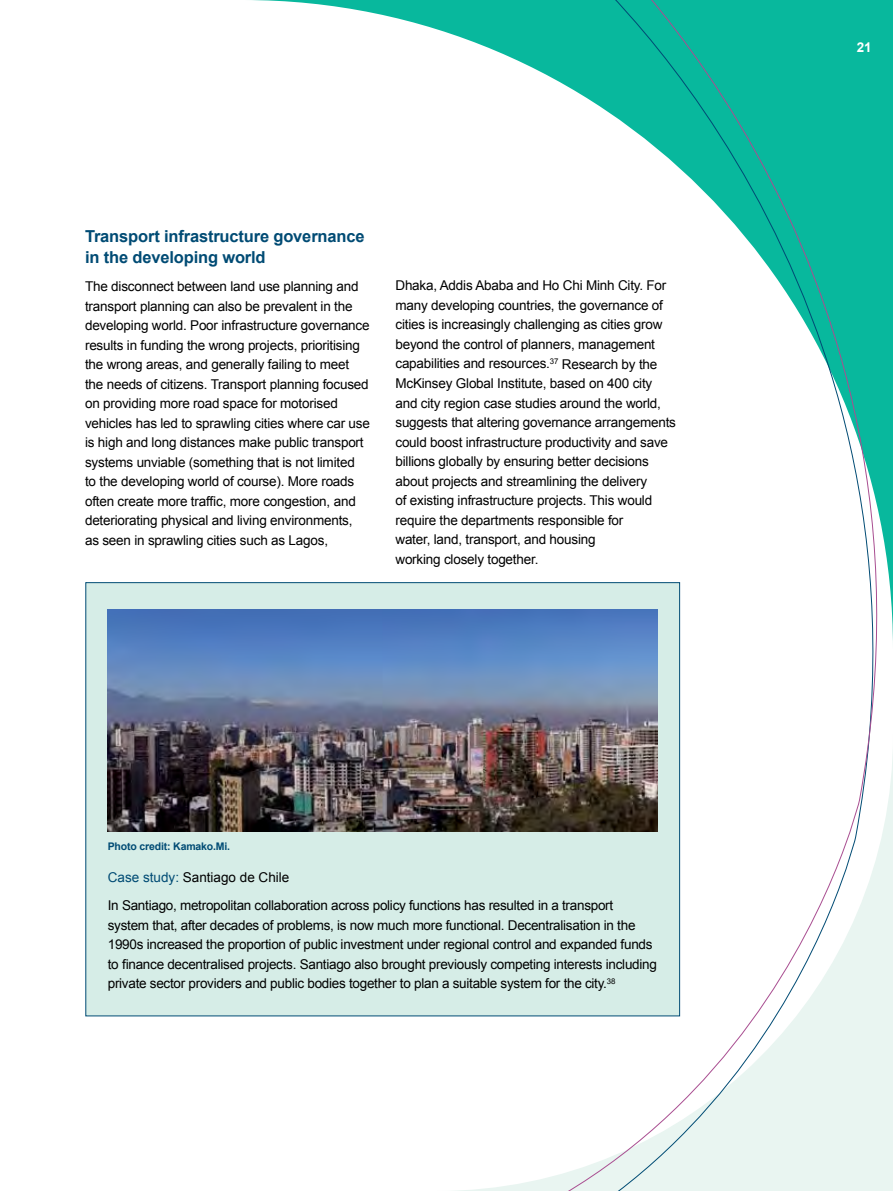
<style>
.page{position:relative;width:893px;height:1191px;background:#fff}
.page>*{position:absolute;margin:0;border:0;box-sizing:border-box;transform-origin:0 0}
.t1{font:700 16.5px/21px "Arial";letter-spacing:-.01em;color:#004b74}
.t2{font:13.5px/19.5px "Arial";letter-spacing:-.015em;color:#000}
.t3{font:700 13.5px "Arial";color:#fff}
.t4{font:700 10.5px "Arial";letter-spacing:-.015em;color:#004b74}
.s1{color:#004b74}
</style>
<div class="page">
<svg style="left:252px;top:0;width:245px;height:52px"></svg>
<svg style="left:497px;top:0;width:396px;height:1191px"></svg>
<div style="left:85px;top:582px;width:595px;height:434px;background:#d6ede7;border:1px solid #004b74"></div>
<img style="left:108px;top:610px;width:550px;height:221px">
<p class="t1" style="left:85px;top:227px;width:281px">Transport infrastructure governance in the developing world</p>
<p class="t2" style="left:85px;top:277px;width:286px">The disconnect between land use planning and transport planning can also be prevalent in the developing world. Poor infrastructure governance results in funding the wrong projects, prioritising the wrong areas, and generally failing to meet the needs of citizens. Transport planning focused on providing more road space for motorised vehicles has led to sprawling cities where car use is high and long distances make public transport systems unviable (something that is not limited<br>to the developing world of course). More roads often create more traffic, more congestion, and deteriorating physical and living environments, as seen in sprawling cities such as Lagos,</p>
<p class="t2" style="left:395px;top:276px;width:282px">Dhaka, Addis Ababa and Ho Chi Minh City. For many developing countries, the governance of cities is increasingly challenging as cities grow beyond the control of planners, management capabilities and resources.<sup>37</sup> Research by the McKinsey Global Institute, based on 400 city and city region case studies around the world, suggests that altering governance arrangements could boost infrastructure productivity and save billions globally by ensuring better decisions about projects and streamlining the delivery<br>of existing infrastructure projects. This would require the departments responsible for<br>water, land, transport, and housing<br>working closely together.</p>
<p class="t4" style="left:108px;top:840px;width:124px">Photo credit: Kamako.Mi.</p>
<p class="t2" style="left:108px;top:863px;width:507px;line-height:28px"><span class="s1">Case study:</span> Santiago de Chile<br>In Santiago, metropolitan collaboration across policy functions has resulted in a transport</p>
<p class="t2" style="left:108px;top:915px;width:551px">system that, after decades of problems, is now much more functional. Decentralisation in the 1990s increased the proportion of public investment under regional control and expanded funds to finance decentralised projects. Santiago also brought previously competing interests including private sector providers and public bodies together to plan a suitable system for the city.<sup>38</sup></p>
<p class="t3" style="left:857px;top:39px;width:16px">21</p>
</div>
